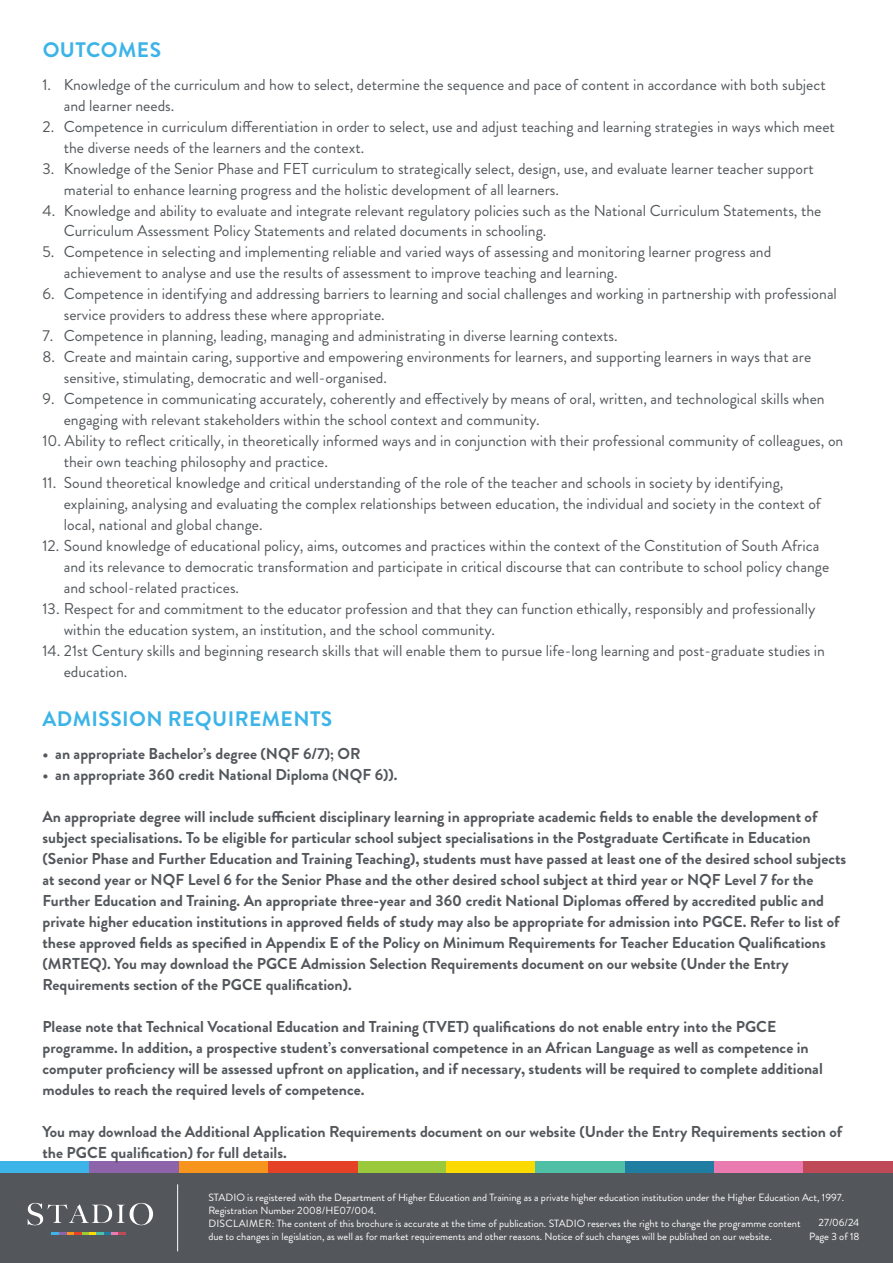
<style>
.page{position:relative;width:893px;height:1263px;background:#fff}
.page>*{position:absolute;margin:0;border:0;box-sizing:border-box;transform-origin:0 0}
.t1{font:700 21px "Brandon Grotesque";letter-spacing:.02em;color:#3cb4e7}
.t2{font:15.75px/21px "Brandon Grotesque";color:#53575b}
.t3{font:700 15.75px/21px "Brandon Grotesque";color:#53575b}
.t4{font:10.5px/12.8px "Brandon Grotesque";color:#fff}
</style>
<div class="page">
<div style="left:0;top:1172px;width:893px;height:91px;background:#53575b"></div>
<hr style="left:177px;top:1184px;width:1px;height:67px;background:#fff">
<svg style="left:28px;top:1203px;width:125px;height:22px"></svg>
<svg style="left:52px;top:1232px;width:74px;height:3px"></svg>
<div style="left:357px;top:1161px;width:89px;height:11px;background:#9aca3c"></div>
<div style="left:179px;top:1161px;width:89px;height:11px;background:#f7941e"></div>
<div style="left:625px;top:1161px;width:89px;height:11px;background:#207da2"></div>
<div style="left:0;top:1161px;width:89px;height:11px;background:#3cb4e7"></div>
<div style="left:89px;top:1161px;width:90px;height:11px;background:#8d64aa"></div>
<div style="left:268px;top:1161px;width:89px;height:11px;background:#e44126"></div>
<div style="left:446px;top:1161px;width:90px;height:11px;background:#fada00"></div>
<div style="left:536px;top:1161px;width:89px;height:11px;background:#4fbfa5"></div>
<div style="left:714px;top:1161px;width:90px;height:11px;background:#e97bb1"></div>
<div style="left:804px;top:1161px;width:89px;height:11px;background:#bf4956"></div>
<h1 class="t1" style="left:43px;top:35px;width:120px">OUTCOMES</h1>
<p class="t2" style="left:64px;top:74px;width:763px;text-indent:-21px">1. Knowledge of the curriculum and how to select, determine the sequence and pace of content in accordance with both subject and learner needs.</p>
<p class="t2" style="left:64px;top:116px;width:773px;text-indent:-21px">2. Competence in curriculum differentiation in order to select, use and adjust teaching and learning strategies in ways which meet the diverse needs of the learners and the context.</p>
<p class="t2" style="left:64px;top:158px;width:751px;text-indent:-21px">3. Knowledge of the Senior Phase and FET curriculum to strategically select, design, use, and evaluate learner teacher support material to enhance learning progress and the holistic development of all learners.</p>
<p class="t2" style="left:64px;top:200px;width:759px;text-indent:-21px">4. Knowledge and ability to evaluate and integrate relevant regulatory policies such as the National Curriculum Statements, the<br>Curriculum Assessment Policy Statements and related documents in schooling.</p>
<p class="t2" style="left:64px;top:242px;width:709px;text-indent:-21px">5. Competence in selecting and implementing reliable and varied ways of assessing and monitoring learner progress and achievement to analyse and use the results of assessment to improve teaching and learning.</p>
<p class="t2" style="left:64px;top:284px;width:775px;text-indent:-21px">6. Competence in identifying and addressing barriers to learning and social challenges and working in partnership with professional service providers to address these where appropriate.</p>
<p class="t2" style="left:43px;top:326px;width:577px">7. Competence in planning, leading, managing and administrating in diverse learning contexts.</p>
<p class="t2" style="left:64px;top:347px;width:749px;text-indent:-21px">8. Create and maintain caring, supportive and empowering environments for learners, and supporting learners in ways that are sensitive, stimulating, democratic and well-organised.</p>
<p class="t2" style="left:64px;top:389px;width:762px;text-indent:-21px">9. Competence in communicating accurately, coherently and effectively by means of oral, written, and technological skills when engaging with relevant stakeholders within the school context and community.</p>
<p class="t2" style="left:64px;top:431px;width:781px;text-indent:-21px">10. Ability to reflect critically, in theoretically informed ways and in conjunction with their professional community of colleagues, on their own teaching philosophy and practice.</p>
<p class="t2" style="left:64px;top:473px;width:759px;text-indent:-21px">11. Sound theoretical knowledge and critical understanding of the role of the teacher and schools in society by identifying, explaining, analysing and evaluating the complex relationships between education, the individual and society in the context of local, national and global change.</p>
<p class="t2" style="left:64px;top:536px;width:767px;text-indent:-21px">12. Sound knowledge of educational policy, aims, outcomes and practices within the context of the Constitution of South Africa and its relevance to democratic transformation and participate in critical discourse that can contribute to school policy change and school-related practices.</p>
<p class="t2" style="left:64px;top:599px;width:753px;text-indent:-21px">13. Respect for and commitment to the educator profession and that they can function ethically, responsibly and professionally within the education system, an institution, and the school community.</p>
<p class="t2" style="left:64px;top:641px;width:763px;text-indent:-21px">14. 21st Century skills and beginning research skills that will enable them to pursue life-long learning and post-graduate studies in education.</p>
<h1 class="t1" style="left:43px;top:704px;width:291px">ADMISSION REQUIREMENTS</h1>
<p class="t3" style="left:43px;top:743px;width:320px">• an appropriate Bachelor’s degree (NQF 6/7); OR</p>
<p class="t3" style="left:43px;top:764px;width:357px">• an appropriate 360 credit National Diploma (NQF 6)).</p>
<p class="t3" style="left:43px;top:806px;width:805px">An appropriate degree will include sufficient disciplinary learning in appropriate academic fields to enable the development of subject specialisations. To be eligible for particular school subject specialisations in the Postgraduate Certificate in Education (Senior Phase and Further Education and Training Teaching), students must have passed at least one of the desired school subjects at second year or NQF Level 6 for the Senior Phase and the other desired school subject at third year or NQF Level 7 for the Further Education and Training. An appropriate three-year and 360 credit National Diplomas offered by accredited public and private higher education institutions in approved fields of study may also be appropriate for admission into PGCE. Refer to list of these approved fields as specified in Appendix E of the Policy on Minimum Requirements for Teacher Education Qualifications (MRTEQ). You may download the PGCE Admission Selection Requirements document on our website (Under the Entry Requirements section of the PGCE qualification).</p>
<p class="t3" style="left:43px;top:1016px;width:782px">Please note that Technical Vocational Education and Training (TVET) qualifications do not enable entry into the PGCE programme. In addition, a prospective student’s conversational competence in an African Language as well as competence in computer proficiency will be assessed upfront on application, and if necessary, students will be required to complete additional modules to reach the required levels of competence.</p>
<p class="t3" style="left:43px;top:1121px;width:801px">You may download the Additional Application Requirements document on our website (Under the Entry Requirements section of the PGCE qualification) for full details.</p>
<p class="t4" style="left:208px;top:1191px;width:637px">STADIO is registered with the Department of Higher Education and Training as a private higher education institution under the Higher Education Act, 1997.<br>Registration Number 2008/HE07/004.<br>DISCLAIMER: The content of this brochure is accurate at the time of publication. STADIO reserves the right to change the programme content<br>due to changes in legislation, as well as for market requirements and other reasons. Notice of such changes will be published on our website.</p>
<p class="t4" style="left:809px;top:1216px;width:52px;line-height:13.5px;text-align:right">27/06/24<br>Page 3 of 18</p>
</div>
